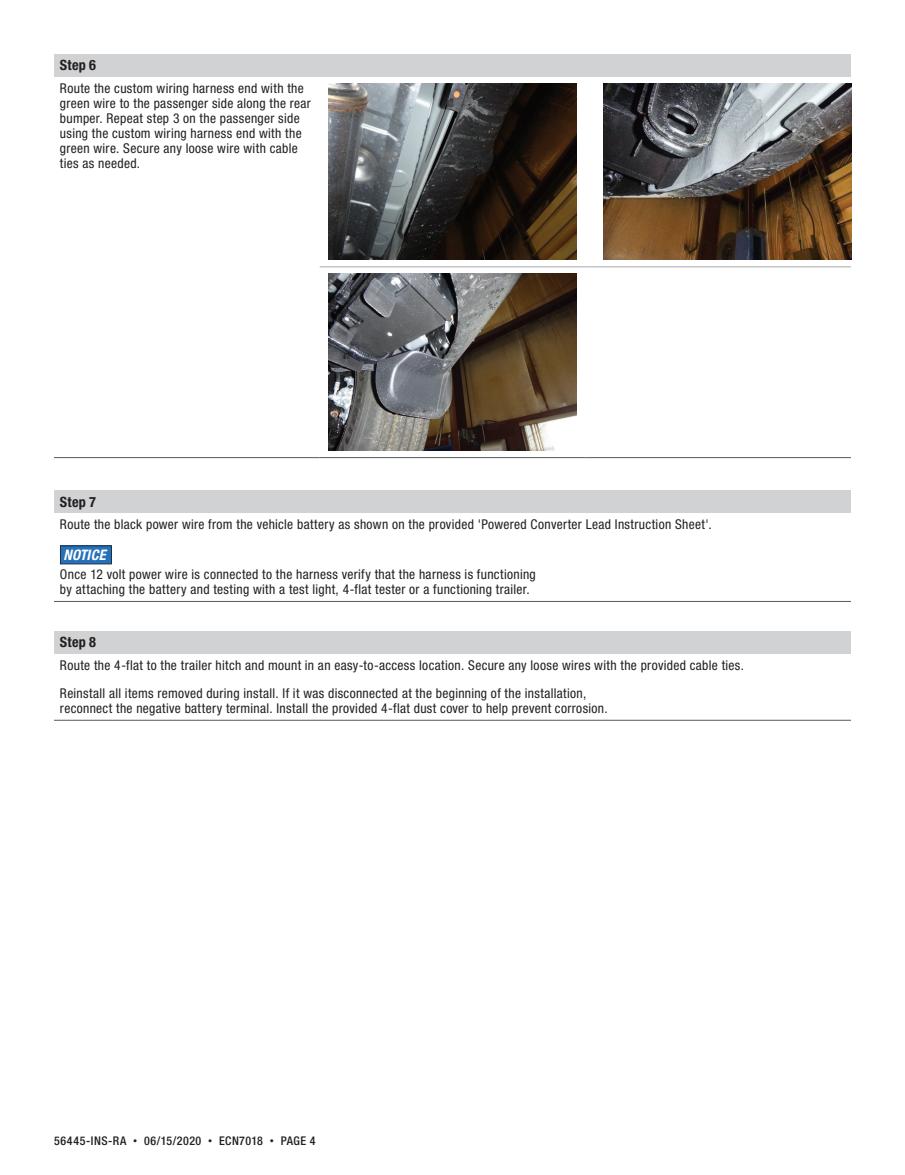
<style>
.page{position:relative;width:905px;height:1175px;background:#fff}
.page>*{position:absolute;margin:0;border:0;box-sizing:border-box;transform-origin:0 0}
.t1{font:italic 700 condensed 14.55px "Helvetica Neue LT Std";letter-spacing:.02em;color:#fff}
.t2{font:700 condensed 14.25px "Helvetica Neue LT Std";letter-spacing:.015em;color:#231f20}
.t3{font:condensed 13.5px/15px "Helvetica Neue LT Std";letter-spacing:.025em;color:#231f20}
.t4{font:500 condensed 12px "Helvetica Neue LT Std";letter-spacing:.045em;color:#231f20}
.s1{font-family:"DINOT";font-weight:400;font-stretch:normal;font-size:9px}
</style>
<div class="page">
<div style="left:54px;top:54px;width:796px;height:22px;background:#d1d2d4"></div>
<hr style="left:320px;top:457px;width:265px;height:1px;background:#57585a">
<hr style="left:585px;top:457px;width:265px;height:1px;background:#57585a">
<hr style="left:54px;top:457px;width:266px;height:1px;background:#57585a">
<hr style="left:320px;top:266px;width:265px;height:1px;background:#a8a9ad">
<hr style="left:585px;top:266px;width:265px;height:1px;background:#a8a9ad">
<img style="left:329px;top:83px;width:247px;height:177px">
<img style="left:603px;top:83px;width:248px;height:177px">
<img style="left:329px;top:274px;width:247px;height:176px">
<div style="left:54px;top:490px;width:796px;height:22px;background:#d1d2d4"></div>
<hr style="left:54px;top:601px;width:796px;height:1px;background:#57585a">
<svg style="left:60px;top:545px;width:52px;height:19px"></svg>
<div style="left:54px;top:631px;width:796px;height:22px;background:#d1d2d4"></div>
<hr style="left:54px;top:720px;width:796px;height:1px;background:#57585a">
<p class="t2" style="left:60px;top:56px;width:38px">Step 6</p>
<p class="t3" style="left:60px;top:80px;width:252px">Route the custom wiring harness end with the green wire to the passenger side along the rear bumper. Repeat step 3 on the passenger side using the custom wiring harness end with the green wire. Secure any loose wire with cable ties as needed.</p>
<p class="t2" style="left:60px;top:493px;width:38px">Step 7</p>
<p class="t3" style="left:60px;top:517px;width:653px">Route the black power wire from the vehicle battery as shown on the provided 'Powered Converter Lead Instruction Sheet'.</p>
<p class="t1" style="left:63px;top:546px;width:44px">NOTICE</p>
<p class="t3" style="left:60px;top:567px;width:477px">Once 12 volt power wire is connected to the harness verify that the harness is functioning by attaching the battery and testing with a test light, 4-flat tester or a functioning trailer.</p>
<p class="t2" style="left:60px;top:633px;width:38px">Step 8</p>
<p class="t3" style="left:60px;top:650px;width:685px;line-height:28.5px">Route the 4-flat to the trailer hitch and mount in an easy-to-access location. Secure any loose wires with the provided cable ties.<br>Reinstall all items removed during install. If it was disconnected at the beginning of the installation,</p>
<p class="t3" style="left:60px;top:701px;width:549px">reconnect the negative battery terminal. Install the provided 4-flat dust cover to help prevent corrosion.</p>
<p class="t4" style="left:54px;top:1133px;width:263px">56445-INS-RA <span class="s1">•</span> 06/15/2020 <span class="s1">•</span> ECN7018 <span class="s1">•</span> PAGE 4</p>
</div>
